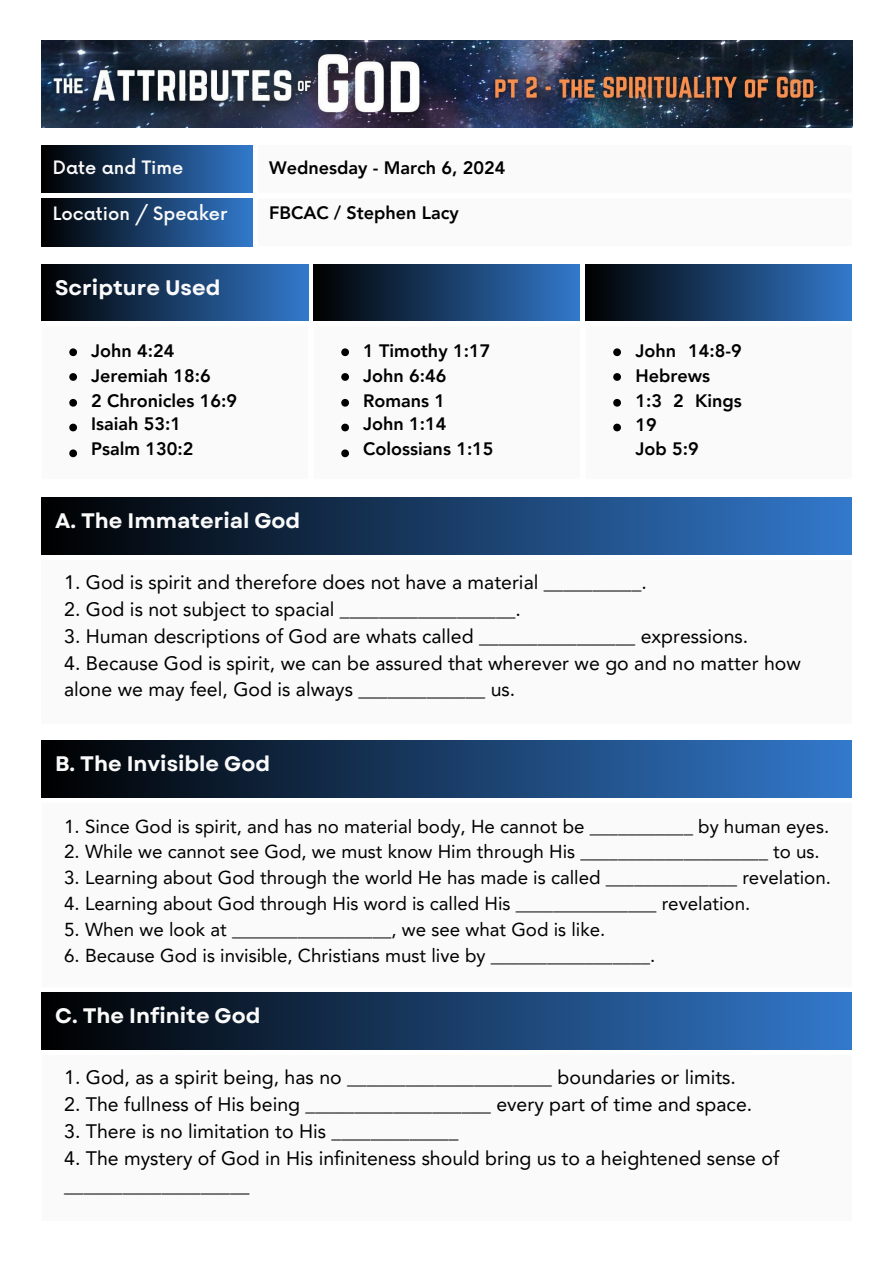
<style>
.page{position:relative;width:894px;height:1264px;background:#fff}
.page>*{position:absolute;margin:0;border:0;box-sizing:border-box;transform-origin:0 0}
.t1{font:700 21px "Garet";color:#fafafa}
.t2{font:19.5px/27px "Avenir LT Pro";color:#000}
.t3{font:18.75px "Avenir LT Pro";color:#000}
.t4{font:800 18px/24.5px "Avenir LT Pro";color:#000}
.t5{font:500 18px "Now";color:#fafafa}
</style>
<div class="page">
<img style="left:42px;top:40px;width:810px;height:87px">
<div style="left:42px;top:559px;width:809px;height:164px;background:#fafafa"></div>
<div style="left:42px;top:497px;width:809px;height:57px;background:linear-gradient(to right,#000,#3379cb)"></div>
<div style="left:42px;top:740px;width:809px;height:57px;background:linear-gradient(to right,#000,#3379cb)"></div>
<div style="left:42px;top:992px;width:809px;height:57px;background:linear-gradient(to right,#000,#3379cb)"></div>
<div style="left:42px;top:145px;width:210px;height:48px;background:linear-gradient(to right,#000,#3278ca)"></div>
<div style="left:42px;top:198px;width:210px;height:48px;background:linear-gradient(to right,#000,#3278ca)"></div>
<div style="left:42px;top:264px;width:266px;height:57px;background:linear-gradient(to right,#000,#3279ca)"></div>
<div style="left:313px;top:264px;width:266px;height:57px;background:linear-gradient(to right,#000,#3278ca)"></div>
<div style="left:585px;top:264px;width:266px;height:57px;background:linear-gradient(to right,#000,#3278ca)"></div>
<svg style="left:69px;top:348px;width:8px;height:8px"></svg>
<svg style="left:69px;top:373px;width:8px;height:8px"></svg>
<svg style="left:69px;top:399px;width:8px;height:7px"></svg>
<svg style="left:69px;top:423px;width:8px;height:8px"></svg>
<svg style="left:69px;top:449px;width:8px;height:8px"></svg>
<svg style="left:341px;top:348px;width:8px;height:8px"></svg>
<svg style="left:341px;top:373px;width:8px;height:8px"></svg>
<svg style="left:341px;top:399px;width:8px;height:7px"></svg>
<svg style="left:341px;top:423px;width:8px;height:8px"></svg>
<svg style="left:341px;top:449px;width:8px;height:8px"></svg>
<svg style="left:613px;top:348px;width:7px;height:8px"></svg>
<svg style="left:613px;top:373px;width:7px;height:8px"></svg>
<svg style="left:613px;top:399px;width:7px;height:7px"></svg>
<svg style="left:613px;top:423px;width:7px;height:8px"></svg>
<p class="t5" style="left:53px;top:157px;width:132px">Date and Time</p>
<p class="t5" style="left:53px;top:203px;width:176px">Location / Speaker</p>
<h3 class="t1" style="left:55px;top:273px;width:167px">Scripture Used</h3>
<p class="t4" style="left:269px;top:157px;width:238px">Wednesday - March 6, 2024</p>
<p class="t4" style="left:269px;top:202px;width:191px">FBCAC / Stephen Lacy</p>
<h3 class="t4" style="left:91px;top:340px;width:147px">John 4:24<br>Jeremiah 18:6<br>2 Chronicles 16:9<br>Isaiah 53:1<br>Psalm 130:2</h3>
<h3 class="t4" style="left:363px;top:340px;width:132px">1 Timothy 1:17<br>John 6:46<br>Romans 1<br>John 1:14<br>Colossians 1:15</h3>
<p class="t1" style="left:55px;top:505px;width:246px">A. The Immaterial God</p>
<h1 class="t4" style="left:635px;top:340px;width:108px">John 14:8-9<br>Hebrews<br>1:3 2 Kings<br>19<br>Job 5:9</h1>
<h2 class="t2" style="left:64px;top:570px;width:584px">1. God is spirit and therefore does not have a material __________.</h2>
<h2 class="t2" style="left:64px;top:597px;width:458px">2. God is not subject to spacial __________________.</h2>
<h2 class="t2" style="left:64px;top:624px;width:685px">3. Human descriptions of God are whats called ________________ expressions.</h2>
<h2 class="t2" style="left:64px;top:651px;width:738px;line-height:25.8px">4. Because God is spirit, we can be assured that wherever we go and no matter how alone we may feel, God is always _____________ us.</h2>
<h3 class="t1" style="left:55px;top:748px;width:216px">B. The Invisible God</h3>
<p class="t3" style="left:64px;top:818px;width:766px">1. Since God is spirit, and has no material body, He cannot be ___________ by human eyes.</p>
<p class="t3" style="left:64px;top:844px;width:757px">2. While we cannot see God, we must know Him through His ____________________ to us.</p>
<p class="t3" style="left:64px;top:870px;width:768px">3. Learning about God through the world He has made is called ______________ revelation.</p>
<p class="t3" style="left:64px;top:896px;width:687px">4. Learning about God through His word is called His _______________ revelation.</p>
<h1 class="t3" style="left:64px;top:922px;width:542px">5. When we look at _________________, we see what God is like.</h1>
<p class="t3" style="left:64px;top:947px;width:592px">6. Because God is invisible, Christians must live by _________________.</p>
<h3 class="t1" style="left:55px;top:1001px;width:207px">C. The Infi nite God</h3>
<h1 class="t2" style="left:64px;top:1065px;width:673px">1. God, as a spirit being, has no _____________________ boundaries or limits.</h1>
<h1 class="t2" style="left:64px;top:1092px;width:689px">2. The fullness of His being ___________________ every part of time and space.</h1>
<h1 class="t2" style="left:64px;top:1119px;width:395px">3. There is no limitation to His _____________</h1>
<h1 class="t2" style="left:64px;top:1146px;width:716px">4. The mystery of God in His infiniteness should bring us to a heightened sense of ___________________</h1>
</div>
